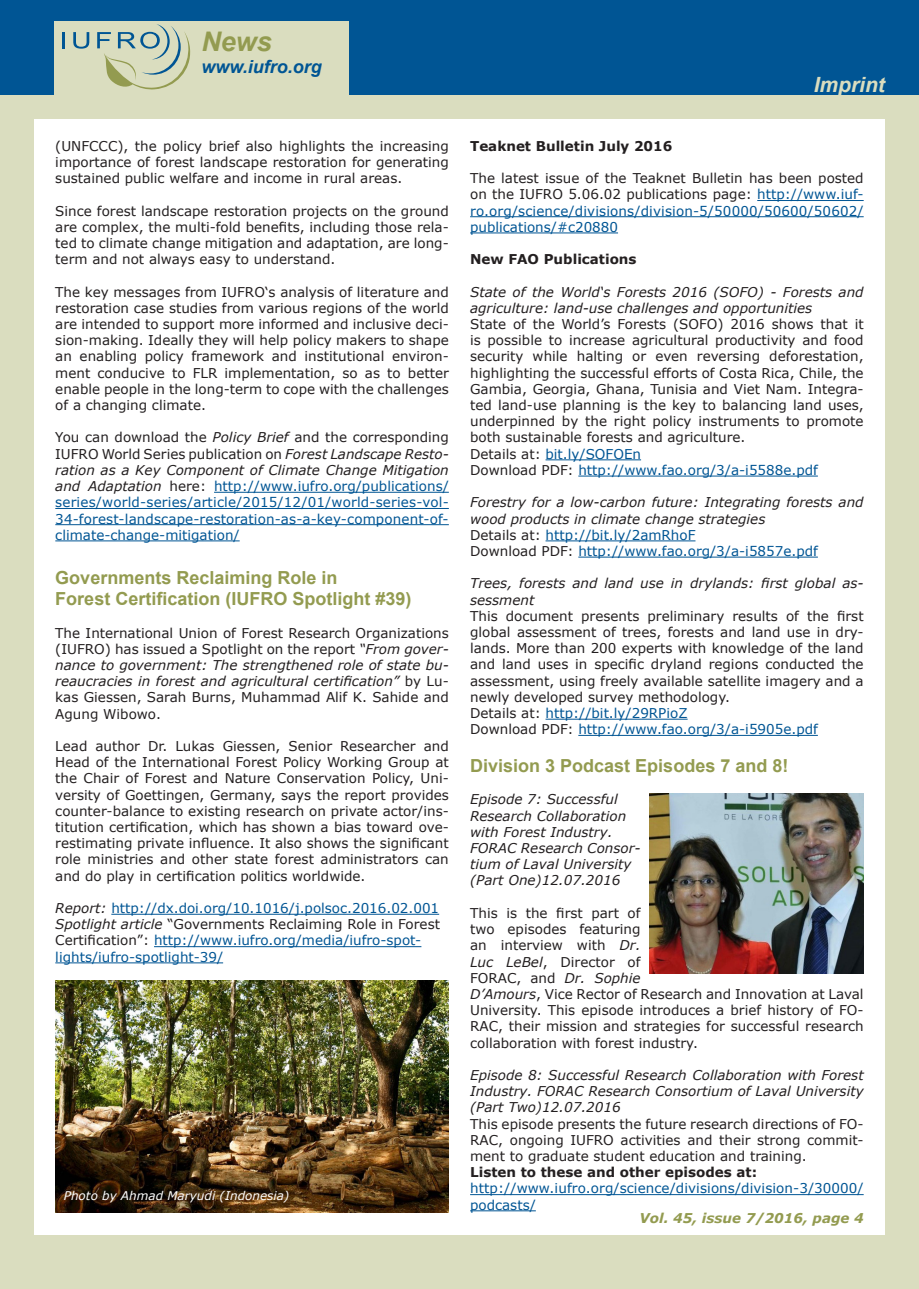
<style>
.page{position:relative;width:919px;height:1289px;background:#fff}
.page>*{position:absolute;margin:0;border:0;box-sizing:border-box;transform-origin:0 0}
.t1{font:italic 700 27px "Arial";color:#939b50}
.t2{font:italic 700 21px "Arial";color:#daddbf}
.t3{font:700 18px "Arial";color:#939b50}
.t4{font:italic 700 18px "Arial";color:#005594}
.t5{font:13.5px/16.2px "Verdana";color:#231f20;text-align:justify}
.t6{font:13.5px/16.2px "Verdana";color:#005594;text-align:justify}
.t7{font:italic 13.5px/16.2px "Verdana";color:#231f20}
.t8{font:700 13.5px "Verdana";color:#231f20}
.t9{font:italic 700 13.5px "Verdana";color:#939b50}
.t10{font:italic 12px "Verdana";color:#fff}
.s1{color:#231f20}
.s2{font-style:italic;color:#231f20}
.s3{font-style:italic}
</style>
<div class="page">
<div style="left:0;top:0;width:918px;height:98px;background:#005594"></div>
<div style="left:54px;top:21px;width:295px;height:81px;background:#daddbf"></div>
<div style="left:0;top:96px;width:918px;height:1192px;background:#daddbf"></div>
<div style="left:34px;top:119px;width:850px;height:1115px;background:#fff"></div>
<hr style="left:62px;top:32px;width:3px;height:16px;background:#005594">
<svg style="left:73px;top:32px;width:16px;height:17px"></svg>
<svg style="left:97px;top:24px;width:93px;height:65px"></svg>
<hr style="left:214px;top:492px;width:235px;height:1px;background:#005594">
<hr style="left:55px;top:508px;width:394px;height:1px;background:#005594">
<hr style="left:55px;top:524px;width:394px;height:1px;background:#005594">
<hr style="left:55px;top:540px;width:185px;height:1px;background:#005594">
<hr style="left:111px;top:913px;width:328px;height:1px;background:#005594">
<hr style="left:154px;top:946px;width:267px;height:1px;background:#005594">
<hr style="left:55px;top:962px;width:168px;height:1px;background:#005594">
<img style="left:55px;top:980px;width:394px;height:232px">
<hr style="left:757px;top:200px;width:106px;height:1px;background:#005594">
<hr style="left:470px;top:216px;width:393px;height:1px;background:#005594">
<hr style="left:470px;top:232px;width:148px;height:1px;background:#005594">
<hr style="left:545px;top:459px;width:96px;height:1px;background:#005594">
<hr style="left:578px;top:475px;width:239px;height:1px;background:#005594">
<hr style="left:545px;top:540px;width:150px;height:1px;background:#005594">
<hr style="left:578px;top:556px;width:239px;height:1px;background:#005594">
<hr style="left:545px;top:718px;width:142px;height:1px;background:#005594">
<hr style="left:578px;top:735px;width:239px;height:1px;background:#005594">
<hr style="left:470px;top:1194px;width:393px;height:1px;background:#005594">
<hr style="left:470px;top:1210px;width:66px;height:1px;background:#005594">
<img style="left:649px;top:793px;width:214px;height:180px">
<p class="t1" style="left:201px;top:24px;width:72px">News</p>
<p class="t4" style="left:201px;top:54px;width:122px">www.iufro.org</p>
<p class="t5" style="left:55px;top:137px;width:395px">(UNFCCC), the policy brief also highlights the increasing importance of forest landscape restoration for generating sustained public welfare and income in rural areas.</p>
<p class="t5" style="left:55px;top:202px;width:395px">Since forest landscape restoration projects on the ground are complex, the multi-fold benefits, including those rela&shy;ted to climate change mitigation and adaptation, are long&shy;term and not always easy to understand.</p>
<p class="t5" style="left:55px;top:283px;width:395px">The key messages from IUFRO‘s analysis of literature and restoration case studies from various regions of the world are intended to support more informed and inclusive deci&shy;sion-making. Ideally they will help policy makers to shape an enabling policy framework and institutional environ&shy;ment conducive to FLR implementation, so as to better enable people in the long-term to cope with the challenges of a changing climate.</p>
<p class="t6" style="left:55px;top:429px;width:395px"><span class="s1">You can download the</span> <span class="s2">Policy Brief</span> <span class="s1">and the corresponding IUFRO World Series publication on</span> <span class="s2">Forest Landscape Resto&shy;ration as a Key Component of Climate Change Mitigation and Adaptation</span> <span class="s1">here:</span> http://www.iufro.org/publications/ series/world-series/article/2015/12/01/world-series-vol-34-forest-landscape-restoration-as-a-key-component-of&shy;climate-change-mitigation/</p>
<p class="t3" style="left:55px;top:565px;width:284px">Governments Reclaiming Role in</p>
<p class="t3" style="left:55px;top:586px;width:358px">Forest Certification (IUFRO Spotlight #39)</p>
<p class="t5" style="left:55px;top:624px;width:395px">The International Union of Forest Research Organizations (IUFRO) has issued a Spotlight on the report <span class="s3">“From gover&shy;nance to government: The strengthened role of state bu&shy;reaucracies in forest and agricultural certification”</span> by Lu&shy;kas Giessen, Sarah Burns, Muhammad Alif K. Sahide and Agung Wibowo.</p>
<p class="t5" style="left:55px;top:737px;width:395px">Lead author Dr. Lukas Giessen, Senior Researcher and Head of the International Forest Policy Working Group at the Chair of Forest and Nature Conservation Policy, Uni&shy;versity of Goettingen, Germany, says the report provides counter-balance to existing research on private actor/ins&shy;titution certification, which has shown a bias toward ove&shy;restimating private influence. It also shows the significant role ministries and other state forest administrators can and do play in certification politics worldwide.</p>
<p class="t6" style="left:55px;top:899px;width:385px"><span class="s2">Report:</span> http://dx.doi.org/10.1016/j.polsoc.2016.02.001</p>
<p class="t6" style="left:55px;top:916px;width:386px;text-align:left"><span class="s2">Spotlight article</span> <span class="s1">“Governments Reclaiming Role in Forest<br>Certification”:</span> http://www.iufro.org/media/iufro-spot&shy;lights/iufro-spotlight-39/</p>
<p class="t10" style="left:64px;top:1187px;width:227px">Photo by Ahmad Maryudi (Indonesia)</p>
<p class="t2" style="left:813px;top:70px;width:73px">Imprint</p>
<p class="t8" style="left:470px;top:136px;width:204px">Teaknet Bulletin July 2016</p>
<p class="t6" style="left:470px;top:170px;width:395px"><span class="s1">The latest issue of the Teaknet Bulletin has been posted on the IUFRO 5.06.02 publications page:</span> http://www.iuf&shy;ro.org/science/divisions/division-5/50000/50600/50602/ publications/#c20880</p>
<p class="t8" style="left:470px;top:250px;width:168px">New FAO Publications</p>
<p class="t7" style="left:470px;top:283px;width:395px">State of the World‘s Forests 2016 (SOFO) - Forests and agriculture: land-use challenges and opportunities</p>
<p class="t5" style="left:470px;top:316px;width:395px">State of the World’s Forests (SOFO) 2016 shows that it is possible to increase agricultural productivity and food security while halting or even reversing deforestation, highlighting the successful efforts of Costa Rica, Chile, the Gambia, Georgia, Ghana, Tunisia and Viet Nam. Integra&shy;ted land-use planning is the key to balancing land uses, underpinned by the right policy instruments to promote both sustainable forests and agriculture.</p>
<p class="t6" style="left:470px;top:445px;width:172px"><span class="s1">Details at:</span> bit.ly/SOFOEn</p>
<p class="t6" style="left:470px;top:461px;width:349px"><span class="s1">Download PDF:</span> http://www.fao.org/3/a-i5588e.pdf</p>
<p class="t7" style="left:470px;top:494px;width:395px">Forestry for a low-carbon future: Integrating forests and wood products in climate change strategies</p>
<p class="t6" style="left:470px;top:526px;width:227px"><span class="s1">Details at:</span> http://bit.ly/2amRhoF</p>
<p class="t6" style="left:470px;top:542px;width:349px"><span class="s1">Download PDF:</span> http://www.fao.org/3/a-i5857e.pdf</p>
<p class="t7" style="left:470px;top:575px;width:395px">Trees, forests and land use in drylands: first global as&shy;sessment</p>
<p class="t5" style="left:470px;top:607px;width:395px">This document presents preliminary results of the first global assessment of trees, forests and land use in dry&shy;lands. More than 200 experts with knowledge of the land and land uses in specific dryland regions conducted the assessment, using freely available satellite imagery and a newly developed survey methodology.</p>
<p class="t6" style="left:470px;top:704px;width:219px"><span class="s1">Details at:</span> http://bit.ly/29RPioZ</p>
<p class="t6" style="left:470px;top:721px;width:349px"><span class="s1">Download PDF:</span> http://www.fao.org/3/a-i5905e.pdf</p>
<p class="t3" style="left:470px;top:753px;width:320px">Division 3 Podcast Episodes 7 and 8!</p>
<p class="t7" style="left:470px;top:791px;width:172px">Episode 7: Successful<br>Research Collaboration with Forest Industry.<br>FORAC Research Consor&shy;tium of Laval University (Part One)12.07.2016</p>
<p class="t5" style="left:470px;top:904px;width:395px;text-align:left">This is the first part of<br>two episodes featuring<br>an interview with <span class="s3">Dr.<br>Luc LeBel</span>, Director of<br>FORAC, and <span class="s3">Dr. Sophie<br>D’Amours</span>, Vice Rector of Research and Innovation at Laval University. This episode introduces a brief history of FO-RAC, their mission and strategies for successful research collaboration with forest industry.</p>
<p class="t7" style="left:470px;top:1066px;width:395px;text-align:justify">Episode 8: Successful Research Collaboration with Forest Industry. FORAC Research Consortium of Laval University (Part Two)12.07.2016</p>
<p class="t5" style="left:470px;top:1115px;width:395px">This episode presents the future research directions of FO-RAC, ongoing IUFRO activities and their strong commit&shy;ment to graduate student education and training.</p>
<p class="t8" style="left:470px;top:1162px;width:288px">Listen to these and other episodes at:</p>
<p class="t6" style="left:470px;top:1180px;width:395px">http://www.iufro.org/science/divisions/division-3/30000/ podcasts/</p>
<p class="t9" style="left:639px;top:1208px;width:226px">Vol. 45, issue 7/2016, page 4</p>
</div>
